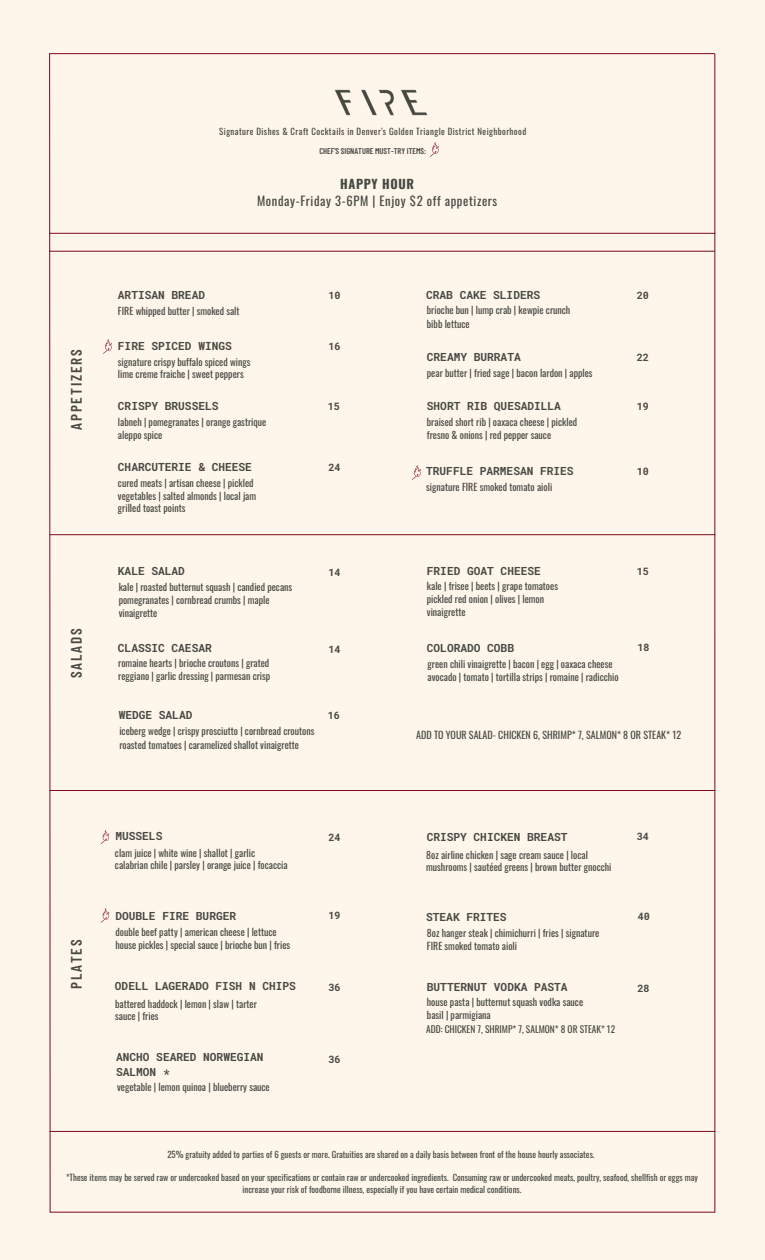
<style>
.page{position:relative;width:765px;height:1260px;background:#fef5eb}
.page>*{position:absolute;margin:0;border:0;box-sizing:border-box;transform-origin:0 0}
.t1{font:600 15.25px "Barlow Condensed";letter-spacing:.115em;color:#474942}
.t2{font:12.5px/16.9px "Oswald";letter-spacing:.05em;color:#474942;text-align:center}
.t3{font:700 11.12px/15.6px "Roboto Mono";color:#474942}
.t4{font:700 10.12px "Roboto Mono";color:#474942}
.t5{font:10px "Oswald";color:#474942}
.t6{font:9.88px/12.6px "Oswald";color:#474942}
.t7{font:9.38px "Oswald";color:#474942}
.t8{font:8.75px/11.6px "Oswald";color:#474942;text-align:center}
.t9{font:8.75px "Oswald";letter-spacing:.05em;color:#474942}
.t10{font:600 8.38px "Barlow Condensed";color:#474942}
.s1{font-weight:700}
</style>
<div class="page">
<hr style="left:50px;top:1212px;width:665px;height:1px;background:#7b0918">
<hr style="left:50px;top:53px;width:665px;height:1px;background:#7b0918">
<hr style="left:714px;top:54px;width:1px;height:1159px;background:#7b0918">
<svg style="left:49px;top:53px;width:2px;height:1160px;background:#bb7d80"></svg>
<img style="left:335px;top:89px;width:93px;height:27px">
<img style="left:430px;top:142px;width:9px;height:15px">
<hr style="left:49px;top:251px;width:666px;height:1px;background:#7b0918">
<hr style="left:50px;top:233px;width:665px;height:1px;background:#7b0918">
<hr style="left:50px;top:1131px;width:665px;height:1px;background:#7b0918">
<img style="left:412px;top:465px;width:9px;height:15px">
<img style="left:103px;top:339px;width:9px;height:15px">
<hr style="left:50px;top:534px;width:665px;height:1px;background:#7b0918">
<hr style="left:50px;top:790px;width:665px;height:1px;background:#7b0918">
<img style="left:100px;top:908px;width:10px;height:15px">
<img style="left:100px;top:830px;width:9px;height:14px">
<p class="t9" style="left:219px;top:124px;width:308px">Signature Dishes &amp; Craft Cocktails in Denver's Golden Triangle District Neighborhood</p>
<h3 class="t1" style="left:66px;top:430px;width:82px;rotate:-90deg">APPETIZERS</h3>
<h3 class="t1" style="left:66px;top:678px;width:51px;rotate:-90deg">SALADS</h3>
<p class="t1" style="left:66px;top:989px;width:51px;rotate:-90deg">PLATES</p>
<h5 class="t10" style="left:319px;top:145px;width:108px">CHEF'S SIGNATURE MUST-TRY ITEMS:</h5>
<h5 class="t2" style="left:257px;top:175px;width:242px"><span class="s1">HAPPY HOUR<br></span>Monday-Friday 3-6PM | Enjoy $2 off appetizers</h5>
<p class="t3" style="left:118px;top:287px;width:89px">ARTISAN BREAD</p>
<p class="t6" style="left:118px;top:304px;width:123px">FIRE whipped butter | smoked salt</p>
<h2 class="t3" style="left:426px;top:287px;width:115px">CRAB CAKE SLIDERS</h2>
<h1 class="t6" style="left:427px;top:303px;width:145px;line-height:13.1px">brioche bun | lump crab | kewpie crunch bibb lettuce</h1>
<p class="t4" style="left:328px;top:288px;width:14px">10</p>
<p class="t4" style="left:637px;top:288px;width:14px">20</p>
<p class="t3" style="left:118px;top:338px;width:115px">FIRE SPICED WINGS</p>
<p class="t6" style="left:118px;top:355px;width:134px">signature crispy buffalo spiced wings lime creme fraiche | sweet peppers</p>
<h3 class="t4" style="left:328px;top:340px;width:14px">16</h3>
<p class="t3" style="left:427px;top:349px;width:95px">CREAMY BURRATA</p>
<h6 class="t6" style="left:427px;top:366px;width:167px">pear butter | fried sage | bacon lardon | apples</h6>
<h5 class="t4" style="left:637px;top:350px;width:14px">22</h5>
<p class="t3" style="left:118px;top:398px;width:102px">CRISPY BRUSSELS</p>
<h5 class="t6" style="left:118px;top:415px;width:150px">labneh | pomegranates | orange gastrique aleppo spice</h5>
<h5 class="t4" style="left:328px;top:399px;width:14px">15</h5>
<h3 class="t3" style="left:427px;top:398px;width:136px">SHORT RIB QUESADILLA</h3>
<p class="t4" style="left:637px;top:400px;width:14px">19</p>
<h3 class="t6" style="left:427px;top:415px;width:152px">braised short rib | oaxaca cheese | pickled fresno &amp; onions | red pepper sauce</h3>
<p class="t3" style="left:118px;top:459px;width:136px">CHARCUTERIE &amp; CHEESE</p>
<p class="t6" style="left:118px;top:476px;width:140px">cured meats | artisan cheese | pickled vegetables | salted almonds | local jam grilled toast points</p>
<h5 class="t4" style="left:328px;top:461px;width:14px">24</h5>
<p class="t3" style="left:426px;top:463px;width:149px">TRUFFLE PARMESAN FRIES</p>
<p class="t6" style="left:426px;top:480px;width:128px">signature FIRE smoked tomato aioli</p>
<h3 class="t4" style="left:637px;top:465px;width:14px">10</h3>
<h5 class="t3" style="left:118px;top:563px;width:69px">KALE SALAD</h5>
<p class="t6" style="left:119px;top:580px;width:175px;line-height:13.1px">kale | roasted butternut squash | candied pecans pomegranates | cornbread crumbs | maple vinaigrette</p>
<p class="t4" style="left:328px;top:566px;width:14px">14</p>
<p class="t3" style="left:427px;top:563px;width:115px">FRIED GOAT CHEESE</p>
<h1 class="t4" style="left:637px;top:564px;width:14px">15</h1>
<h3 class="t6" style="left:427px;top:579px;width:133px;line-height:13.1px">kale | frisee | beets | grape tomatoes pickled red onion | olives | lemon vinaigrette</h3>
<h3 class="t3" style="left:118px;top:640px;width:95px">CLASSIC CAESAR</h3>
<h5 class="t4" style="left:637px;top:641px;width:14px">18</h5>
<p class="t6" style="left:118px;top:656px;width:154px;line-height:13.1px">romaine hearts | brioche croutons | grated reggiano | garlic dressing | parmesan crisp</p>
<h5 class="t3" style="left:427px;top:640px;width:89px">COLORADO COBB</h5>
<h3 class="t4" style="left:328px;top:642px;width:14px">14</h3>
<p class="t6" style="left:428px;top:657px;width:193px;line-height:13.1px">green chili vinaigrette | bacon | egg | oaxaca cheese avocado | tomato | tortilla strips | romaine | radicchio</p>
<h3 class="t3" style="left:119px;top:707px;width:75px">WEDGE SALAD</h3>
<p class="t6" style="left:119px;top:724px;width:197px;line-height:13.1px">iceberg wedge | crispy prosciutto | cornbread croutons roasted tomatoes | caramelized shallot vinaigrette</p>
<h5 class="t4" style="left:328px;top:708px;width:14px">16</h5>
<h5 class="t5" style="left:416px;top:727px;width:266px">ADD TO YOUR SALAD- CHICKEN 6, SHRIMP* 7, SALMON* 8 OR STEAK* 12</h5>
<h3 class="t3" style="left:115px;top:828px;width:48px">MUSSELS</h3>
<p class="t6" style="left:115px;top:846px;width:174px">clam juice | white wine | shallot | garlic calabrian chile | parsley | orange juice | focaccia</p>
<h5 class="t4" style="left:328px;top:830px;width:14px">24</h5>
<h3 class="t3" style="left:427px;top:829px;width:142px">CRISPY CHICKEN BREAST</h3>
<p class="t6" style="left:426px;top:848px;width:187px">8oz airline chicken | sage cream sauce | local mushrooms | sautéed greens | brown butter gnocchi</p>
<p class="t4" style="left:637px;top:829px;width:14px">34</p>
<h3 class="t3" style="left:115px;top:907px;width:122px">DOUBLE FIRE BURGER</h3>
<p class="t6" style="left:115px;top:926px;width:176px">double beef patty | american cheese | lettuce house pickles | special sauce | brioche bun | fries</p>
<h5 class="t4" style="left:328px;top:908px;width:14px">19</h5>
<h5 class="t3" style="left:426px;top:909px;width:82px">STEAK FRITES</h5>
<h3 class="t6" style="left:427px;top:926px;width:174px">8oz hanger steak | chimichurri | fries | signature<br>FIRE smoked tomato aioli</h3>
<h5 class="t4" style="left:638px;top:910px;width:14px">40</h5>
<h4 class="t3" style="left:115px;top:978px;width:182px">ODELL LAGERADO FISH N CHIPS</h4>
<p class="t6" style="left:115px;top:997px;width:143px">battered haddock | lemon | slaw | tarter sauce | fries</p>
<p class="t4" style="left:328px;top:980px;width:14px">36</p>
<h5 class="t3" style="left:427px;top:979px;width:142px">BUTTERNUT VODKA PASTA</h5>
<h1 class="t6" style="left:427px;top:995px;width:158px">house pasta | butternut squash vodka sauce basil | parmigiana</h1>
<h3 class="t4" style="left:637px;top:981px;width:14px">28</h3>
<p class="t7" style="left:426px;top:1022px;width:190px">ADD: CHICKEN 7, SHRIMP* 7, SALMON* 8 OR STEAK* 12</p>
<h3 class="t3" style="left:116px;top:1049px;width:149px">ANCHO SEARED NORWEGIAN<br>SALMON *</h3>
<h5 class="t6" style="left:117px;top:1080px;width:154px">vegetable | lemon quinoa | blueberry sauce</h5>
<p class="t4" style="left:328px;top:1052px;width:14px">36</p>
<p class="t8" style="left:167px;top:1148px;width:429px">25% gratuity added to parties of 6 guests or more. Gratuities are shared on a daily basis between front of the house hourly associates.</p>
<h3 class="t8" style="left:66px;top:1171px;width:633px">*These items may be served raw or undercooked based on your specifications or contain raw or undercooked ingredients. Consuming raw or undercooked meats, poultry, seafood, shellfish or eggs may increase your risk of foodborne illness, especially if you have certain medical conditions.</h3>
</div>
